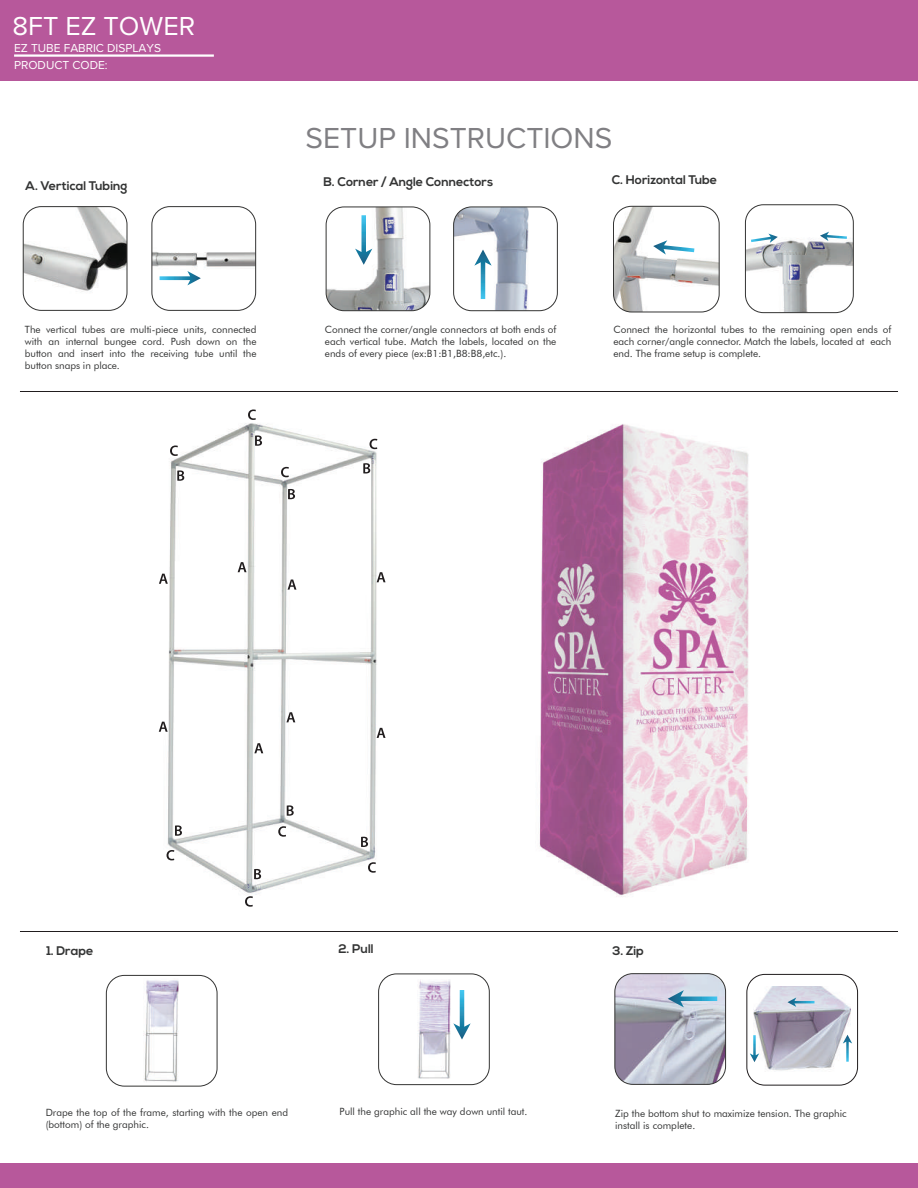
<style>
.page{position:relative;width:918px;height:1188px;background:#fff}
.page>*{position:absolute;margin:0;border:0;box-sizing:border-box;transform-origin:0 0}
.t1{font:30px "Proxima Nova";color:#807f83}
.t2{font:27px "Proxima Nova";color:#fff}
.t3{font:700 12.45px "Nexa";color:#333434}
.t4{font:12px "Proxima Nova";color:#fff}
.t5{font:10.05px/12px "Futura BT";color:#333434;text-align:justify}
</style>
<div class="page">
<div style="left:0;top:1164px;width:918px;height:24px;background:#b7589b"></div>
<div style="left:0;top:0;width:918px;height:81px;background:#b7589b"></div>
<hr style="left:14px;top:54px;width:200px;height:3px;background:#fff">
<img style="left:23px;top:207px;width:104px;height:103px">
<div style="left:23px;top:206px;width:104px;height:105px;border:1px solid #343433;border-radius:18px"></div>
<img style="left:152px;top:207px;width:104px;height:103px">
<div style="left:152px;top:206px;width:104px;height:105px;border:1px solid #343433;border-radius:18px"></div>
<svg style="left:160px;top:271px;width:41px;height:14px"></svg>
<div style="left:106px;top:975px;width:111px;height:112px;border:1px solid #343433;border-radius:18px"></div>
<div style="left:746px;top:974px;width:112px;height:112px;border:1px solid #211d1e;border-radius:18px"></div>
<hr style="left:20px;top:391px;width:878px;height:1px;background:#211d1e">
<hr style="left:20px;top:931px;width:878px;height:1px;background:#211d1e">
<img style="left:164px;top:423px;width:215px;height:472px">
<img style="left:326px;top:207px;width:104px;height:104px">
<div style="left:326px;top:207px;width:104px;height:104px;border:1px solid #343433;border-radius:18px"></div>
<img style="left:454px;top:207px;width:75px;height:104px">
<div style="left:453px;top:207px;width:105px;height:104px;border:1px solid #343433;border-radius:18px"></div>
<svg style="left:355px;top:215px;width:17px;height:50px"></svg>
<svg style="left:474px;top:250px;width:18px;height:49px"></svg>
<svg style="left:159px;top:574px;width:9px;height:10px"></svg>
<svg style="left:238px;top:562px;width:9px;height:10px"></svg>
<svg style="left:288px;top:580px;width:8px;height:10px"></svg>
<svg style="left:377px;top:572px;width:9px;height:10px"></svg>
<svg style="left:159px;top:722px;width:9px;height:10px"></svg>
<svg style="left:254px;top:743px;width:9px;height:10px"></svg>
<svg style="left:286px;top:712px;width:9px;height:10px"></svg>
<svg style="left:377px;top:728px;width:9px;height:10px"></svg>
<svg style="left:177px;top:470px;width:7px;height:11px"></svg>
<svg style="left:255px;top:435px;width:7px;height:11px"></svg>
<svg style="left:288px;top:489px;width:7px;height:10px"></svg>
<svg style="left:363px;top:463px;width:7px;height:11px"></svg>
<svg style="left:361px;top:837px;width:7px;height:10px"></svg>
<svg style="left:287px;top:805px;width:7px;height:11px"></svg>
<svg style="left:175px;top:825px;width:7px;height:11px"></svg>
<svg style="left:254px;top:869px;width:7px;height:10px"></svg>
<img style="left:539px;top:424px;width:210px;height:473px">
<img style="left:614px;top:206px;width:105px;height:106px">
<div style="left:613px;top:206px;width:107px;height:106px;border:1px solid #343433;border-radius:18px"></div>
<img style="left:745px;top:233px;width:108px;height:80px">
<div style="left:745px;top:204px;width:109px;height:109px;border:1px solid #343433;border-radius:18px"></div>
<svg style="left:653px;top:240px;width:41px;height:15px"></svg>
<svg style="left:751px;top:234px;width:27px;height:9px"></svg>
<svg style="left:820px;top:232px;width:27px;height:9px"></svg>
<svg style="left:170px;top:446px;width:8px;height:10px"></svg>
<svg style="left:248px;top:410px;width:8px;height:10px"></svg>
<svg style="left:281px;top:467px;width:8px;height:10px"></svg>
<svg style="left:370px;top:439px;width:7px;height:10px"></svg>
<svg style="left:167px;top:850px;width:7px;height:10px"></svg>
<svg style="left:245px;top:896px;width:8px;height:11px"></svg>
<svg style="left:278px;top:826px;width:8px;height:11px"></svg>
<svg style="left:368px;top:862px;width:8px;height:11px"></svg>
<div style="left:378px;top:974px;width:112px;height:111px;border:1px solid #343433;border-radius:18px"></div>
<img style="left:144px;top:980px;width:35px;height:102px">
<img style="left:418px;top:980px;width:33px;height:99px">
<svg style="left:453px;top:990px;width:18px;height:50px"></svg>
<img style="left:754px;top:986px;width:97px;height:85px">
<img style="left:616px;top:974px;width:110px;height:110px">
<div style="left:614px;top:973px;width:112px;height:112px;border:1px solid #343433;border-radius:18px"></div>
<svg style="left:668px;top:990px;width:49px;height:17px"></svg>
<svg style="left:788px;top:997px;width:27px;height:10px"></svg>
<svg style="left:843px;top:1035px;width:9px;height:27px"></svg>
<svg style="left:750px;top:1035px;width:9px;height:27px"></svg>
<h2 class="t2" style="left:13px;top:10px;width:184px">8FT EZ TOWER</h2>
<p class="t4" style="left:14px;top:58px;width:95px">PRODUCT CODE:</p>
<p class="t4" style="left:14px;top:40px;width:148px">EZ TUBE FABRIC DISPLAYS</p>
<h1 class="t1" style="left:306px;top:120px;width:308px">SETUP INSTRUCTIONS</h1>
<p class="t3" style="left:26px;top:178px;width:103px">A. Vertical Tubing</p>
<p class="t3" style="left:323px;top:174px;width:171px">B. Corner / Angle Connectors</p>
<p class="t3" style="left:612px;top:173px;width:107px">C. Horizontal Tube</p>
<p class="t5" style="left:25px;top:323px;width:233px">The vertical tubes are multi-piece units, connected with an internal bungee cord. Push down on the button and insert into the receiving tube until the button snaps in place.</p>
<p class="t5" style="left:325px;top:323px;width:233px">Connect the corner/angle connectors at both ends of each vertical tube. Match the labels, located on the ends of every piece (ex:B1:B1,B8:B8,etc.).</p>
<p class="t5" style="left:613px;top:323px;width:279px">Connect the horizontal tubes to the remaining open ends of each corner/angle connector. Match the labels, located at each end. The frame setup is complete.</p>
<p class="t3" style="left:46px;top:943px;width:49px">1. Drape</p>
<p class="t3" style="left:338px;top:942px;width:37px">2. Pull</p>
<p class="t5" style="left:46px;top:1106px;width:244px">Drape the top of the frame, starting with the open end (bottom) of the graphic.</p>
<p class="t5" style="left:340px;top:1105px;width:189px">Pull the graphic all the way down until taut.</p>
<p class="t3" style="left:612px;top:944px;width:33px">3. Zip</p>
<p class="t5" style="left:615px;top:1107px;width:233px">Zip the bottom shut to maximize tension. The graphic install is complete.</p>
</div>
